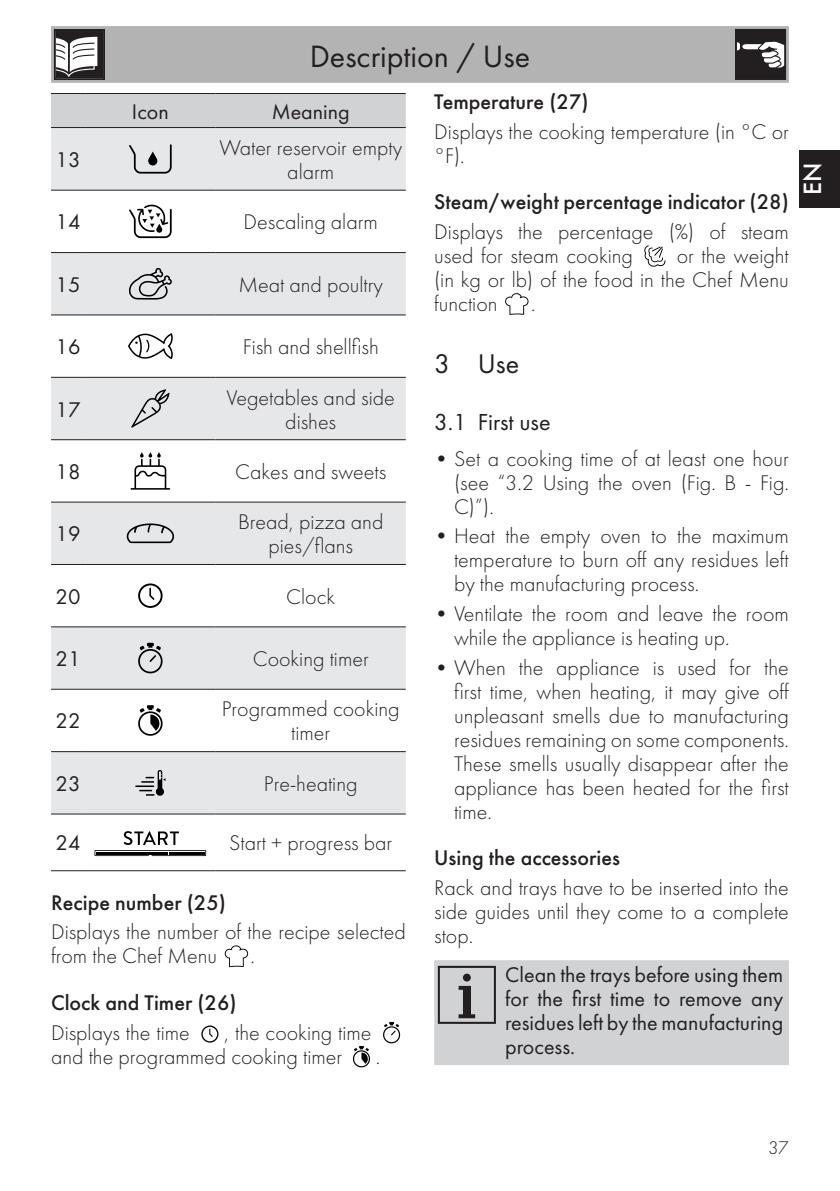
<style>
.page{position:relative;width:840px;height:1191px;background:#fff}
.page>*{position:absolute;margin:0;border:0;box-sizing:border-box;transform-origin:0 0}
.t1{font:32px "Futura PT";color:#231f20}
.t2{font:28px "Futura PT";color:#231f20}
.t3{font:500 26px "Futura";color:#fff}
.t4{font:24px "Futura PT";color:#231f20}
.Testo{font:300 22px/24px "Futura";color:#231f20}
.Titoletto{font:500 22px "Futura";color:#231f20}
.Avvertenze{font:22px/24px "Futura";color:#231f20;text-align:justify}
.Testo-2{font:22px "Futura";color:#231f20}
.t5{font:300 19px "Futura";color:#231f20}
.s1{font-family:"Futura"}
</style>
<div class="page">
<div style="left:799px;top:150px;width:40px;height:58px;background:#231f20"></div>
<div style="left:51px;top:26px;width:737px;height:57px;background:#b3b3b3"></div>
<svg style="left:54px;top:29px;width:51px;height:51px"></svg>
<svg style="left:734px;top:29px;width:51px;height:51px;background:#504d4e"></svg>
<div style="left:51px;top:94px;width:354px;height:33px;background:#d1d2d4"></div>
<svg style="left:51px;top:128px;width:354px;height:685px;fill:#e6e7e9"></svg>
<hr style="left:51px;top:190px;width:34px;height:1px;background:#231f20">
<hr style="left:85px;top:190px;width:130px;height:1px;background:#231f20">
<hr style="left:215px;top:190px;width:190px;height:1px;background:#231f20">
<hr style="left:51px;top:252px;width:34px;height:1px;background:#231f20">
<hr style="left:85px;top:252px;width:130px;height:1px;background:#231f20">
<hr style="left:215px;top:252px;width:190px;height:1px;background:#231f20">
<hr style="left:51px;top:314px;width:34px;height:1px;background:#231f20">
<hr style="left:85px;top:314px;width:130px;height:1px;background:#231f20">
<hr style="left:215px;top:314px;width:190px;height:1px;background:#231f20">
<hr style="left:51px;top:377px;width:34px;height:1px;background:#231f20">
<hr style="left:85px;top:377px;width:130px;height:1px;background:#231f20">
<hr style="left:215px;top:377px;width:190px;height:1px;background:#231f20">
<hr style="left:51px;top:439px;width:34px;height:1px;background:#231f20">
<hr style="left:85px;top:439px;width:130px;height:1px;background:#231f20">
<hr style="left:215px;top:439px;width:190px;height:1px;background:#231f20">
<hr style="left:51px;top:502px;width:34px;height:1px;background:#231f20">
<hr style="left:85px;top:502px;width:130px;height:1px;background:#231f20">
<hr style="left:215px;top:502px;width:190px;height:1px;background:#231f20">
<hr style="left:51px;top:564px;width:34px;height:1px;background:#231f20">
<hr style="left:85px;top:564px;width:130px;height:1px;background:#231f20">
<hr style="left:215px;top:564px;width:190px;height:1px;background:#231f20">
<hr style="left:51px;top:626px;width:34px;height:1px;background:#231f20">
<hr style="left:85px;top:626px;width:130px;height:1px;background:#231f20">
<hr style="left:215px;top:626px;width:190px;height:1px;background:#231f20">
<hr style="left:51px;top:689px;width:34px;height:1px;background:#231f20">
<hr style="left:51px;top:751px;width:34px;height:1px;background:#231f20">
<hr style="left:51px;top:813px;width:34px;height:1px;background:#231f20">
<hr style="left:51px;top:870px;width:34px;height:1px;background:#231f20">
<hr style="left:85px;top:870px;width:130px;height:1px;background:#231f20">
<hr style="left:215px;top:870px;width:190px;height:1px;background:#231f20">
<hr style="left:85px;top:689px;width:130px;height:1px;background:#231f20">
<hr style="left:215px;top:689px;width:190px;height:1px;background:#231f20">
<hr style="left:85px;top:751px;width:130px;height:1px;background:#231f20">
<hr style="left:215px;top:751px;width:190px;height:1px;background:#231f20">
<hr style="left:85px;top:813px;width:130px;height:1px;background:#231f20">
<hr style="left:215px;top:813px;width:190px;height:1px;background:#231f20">
<hr style="left:51px;top:93px;width:34px;height:1px;background:#231f20">
<hr style="left:85px;top:93px;width:130px;height:1px;background:#231f20">
<hr style="left:215px;top:93px;width:190px;height:1px;background:#231f20">
<hr style="left:51px;top:127px;width:34px;height:1px;background:#231f20">
<hr style="left:85px;top:127px;width:130px;height:1px;background:#231f20">
<hr style="left:215px;top:127px;width:190px;height:1px;background:#231f20">
<svg style="left:129px;top:144px;width:42px;height:30px"></svg>
<svg style="left:129px;top:204px;width:43px;height:34px"></svg>
<svg style="left:129px;top:268px;width:43px;height:31px"></svg>
<svg style="left:128px;top:333px;width:45px;height:26px"></svg>
<svg style="left:131px;top:389px;width:38px;height:39px"></svg>
<svg style="left:130px;top:452px;width:40px;height:38px"></svg>
<svg style="left:127px;top:523px;width:47px;height:20px"></svg>
<svg style="left:138px;top:583px;width:24px;height:25px"></svg>
<svg style="left:138px;top:643px;width:24px;height:30px"></svg>
<svg style="left:138px;top:705px;width:24px;height:30px"></svg>
<svg style="left:135px;top:770px;width:30px;height:25px"></svg>
<svg style="left:94px;top:831px;width:113px;height:26px"></svg>
<svg style="left:225px;top:945px;width:23px;height:22px"></svg>
<svg style="left:201px;top:1025px;width:17px;height:17px"></svg>
<svg style="left:383px;top:1022px;width:17px;height:21px"></svg>
<svg style="left:353px;top:1046px;width:17px;height:21px"></svg>
<svg style="left:644px;top:245px;width:21px;height:22px"></svg>
<svg style="left:505px;top:293px;width:23px;height:22px"></svg>
<div style="left:434px;top:960px;width:354px;height:105px;background:#d1d2d4"></div>
<h1 class="t1" style="left:309px;top:37px;width:222px">Description / Use</h1>
<p class="Testo-2" style="left:56px;top:147px;width:26px">13</p>
<p class="Testo-2" style="left:132px;top:98px;width:38px">Icon</p>
<p class="Testo-2" style="left:271px;top:98px;width:79px">Meaning</p>
<p class="Testo" style="left:219px;top:136px;width:184px;text-align:center">Water reservoir empty alarm</p>
<p class="Testo-2" style="left:56px;top:209px;width:26px">14</p>
<p class="Testo" style="left:243px;top:210px;width:136px">Descaling alarm</p>
<p class="Testo-2" style="left:56px;top:271px;width:26px">15</p>
<p class="Testo" style="left:238px;top:273px;width:146px">Meat and poultry</p>
<p class="Testo-2" style="left:56px;top:334px;width:26px">16</p>
<p class="Testo" style="left:242px;top:335px;width:137px">Fish and shellfish</p>
<p class="Testo-2" style="left:56px;top:396px;width:26px">17</p>
<p class="Testo" style="left:226px;top:385px;width:169px;text-align:center">Vegetables and side dishes</p>
<p class="Testo-2" style="left:56px;top:458px;width:26px">18</p>
<p class="Testo" style="left:235px;top:460px;width:153px">Cakes and sweets</p>
<p class="Testo-2" style="left:56px;top:521px;width:26px">19</p>
<p class="Testo" style="left:238px;top:510px;width:147px;text-align:center">Bread, pizza and pies/flans</p>
<p class="Testo-2" style="left:56px;top:583px;width:26px">20</p>
<p class="Testo" style="left:286px;top:584px;width:50px">Clock</p>
<p class="Testo-2" style="left:56px;top:645px;width:26px">21</p>
<p class="Testo" style="left:252px;top:647px;width:117px">Cooking timer</p>
<p class="Testo-2" style="left:56px;top:708px;width:26px">22</p>
<p class="Testo" style="left:221px;top:697px;width:179px;text-align:center">Programmed cooking timer</p>
<p class="Testo-2" style="left:56px;top:770px;width:26px">23</p>
<p class="Testo" style="left:264px;top:771px;width:95px">Pre-heating</p>
<p class="Testo-2" style="left:56px;top:830px;width:26px">24</p>
<p class="Testo" style="left:229px;top:831px;width:165px">Start + progress bar</p>
<p class="Titoletto" style="left:51px;top:889px;width:176px">Recipe number (25)</p>
<p class="Testo" style="left:51px;top:920px;width:356px">Displays the number of the recipe selected from the Chef Menu</p>
<p class="Testo" style="left:250px;top:944px;width:6px">.</p>
<p class="Titoletto" style="left:51px;top:989px;width:187px">Clock and Timer (26)</p>
<p class="Testo" style="left:51px;top:1020px;width:140px">Displays the time</p>
<p class="Testo" style="left:51px;top:1020px;width:322px;text-indent:173px">, the cooking time and the programmed cooking timer</p>
<p class="Testo" style="left:375px;top:1044px;width:6px">.</p>
<p class="Titoletto" style="left:434px;top:88px;width:156px">Temperature (27)</p>
<p class="Testo" style="left:434px;top:120px;width:356px">Displays the cooking temperature (in °C or °F).</p>
<p class="Titoletto" style="left:434px;top:189px;width:356px">Steam/weight percentage indicator (28)</p>
<p class="Testo" style="left:434px;top:220px;width:356px">Displays the percentage (%) of steam used for steam cooking</p>
<p class="Testo" style="left:434px;top:244px;width:356px;text-align:justify;text-indent:242px">or the weight (in kg or lb) of the food in the Chef Menu function</p>
<p class="Testo" style="left:530px;top:292px;width:6px">.</p>
<p class="t2" style="left:434px;top:347px;width:87px"><span class="s1">3</span> Use</p>
<p class="t4" style="left:434px;top:408px;width:118px"><span class="s1">3.1</span> First use</p>
<p class="Testo" style="left:454px;top:446px;width:336px;text-align:justify;text-indent:-20px">• Set a cooking time of at least one hour (see “3.2 Using the oven (Fig. B - Fig.<br>C)”).</p>
<p class="Testo" style="left:454px;top:524px;width:336px;text-align:justify;text-indent:-20px">• Heat the empty oven to the maximum temperature to burn off any residues left by the manufacturing process.</p>
<p class="Testo" style="left:454px;top:602px;width:336px;text-indent:-20px">• Ventilate the room and leave the room while the appliance is heating up.</p>
<p class="Testo" style="left:454px;top:655px;width:336px;text-align:justify;text-indent:-20px">• When the appliance is used for the first time, when heating, it may give off unpleasant smells due to manufacturing residues remaining on some components.<br>These smells usually disappear after the appliance has been heated for the first time.</p>
<p class="Titoletto" style="left:434px;top:845px;width:187px">Using the accessories</p>
<p class="Testo" style="left:434px;top:876px;width:356px;text-align:justify">Rack and trays have to be inserted into the side guides until they come to a complete stop.</p>
<p class="Avvertenze" style="left:505px;top:962px;width:279px">Clean the trays before using them for the first time to remove any residues left by the manufacturing process.</p>
<p class="t3" style="left:796px;top:195px;width:34px;rotate:-90deg">EN</p>
<p class="t5" style="left:767px;top:1136px;width:22px">37</p>
</div>
